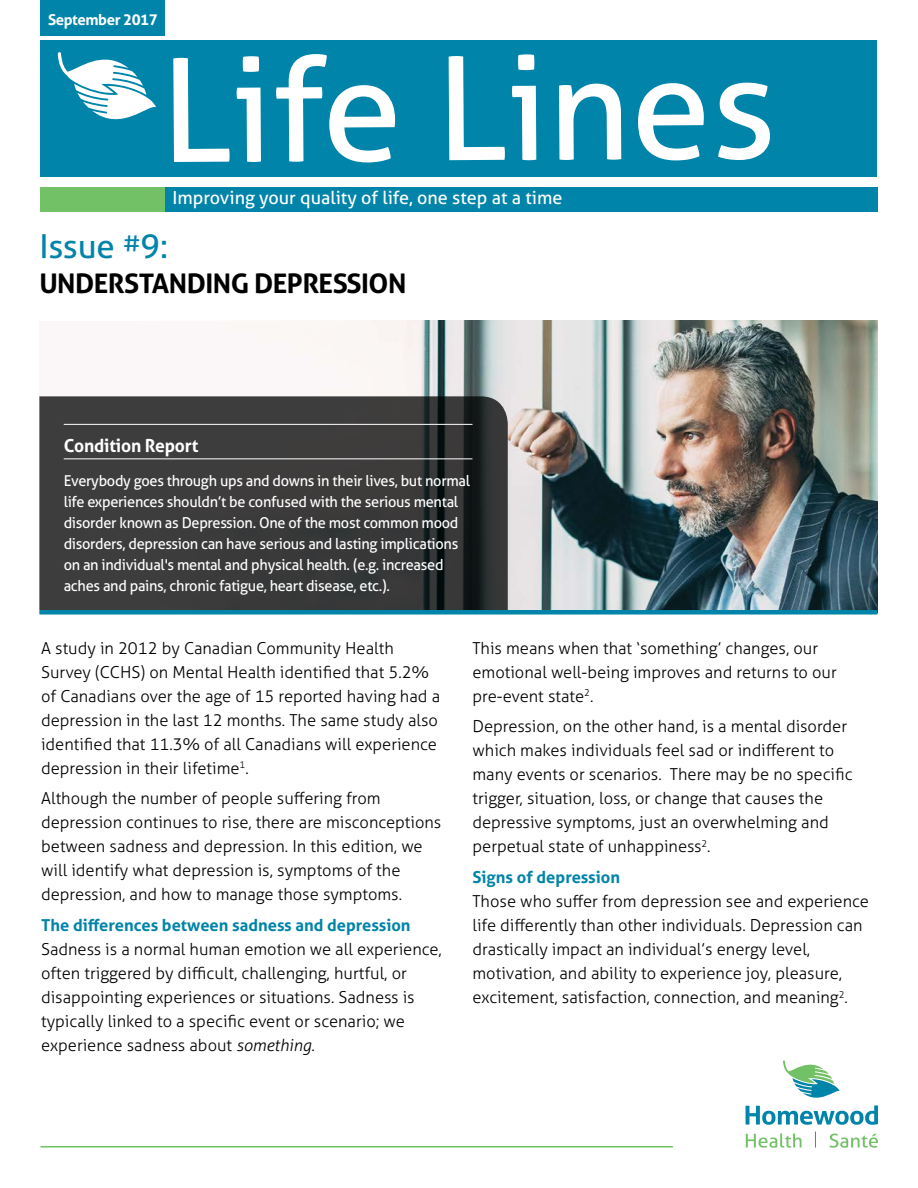
<style>
.page{position:relative;width:918px;height:1188px;background:#fff}
.page>*{position:absolute;margin:0;border:0;box-sizing:border-box;transform-origin:0 0}
.t1{font:144px "Aller";letter-spacing:-.01em;color:#fff}
.t2{font:33px "Aller";color:#0084a9}
.t3{font:700 27px "Aller";letter-spacing:-.02em;color:#000}
.t4{font:18px "Aller";color:#fff}
.t5{font:700 18px "Aller";letter-spacing:-.01em;color:#fff}
.t6{font:300 16.5px/24px "Aller";color:#000}
.t7{font:700 16.5px "Aller";color:#0084a9}
.t8{font:15px/21px "Aller";letter-spacing:-.02em;color:#fff}
.t9{font:700 15px "Aller";letter-spacing:-.03em;color:#fff}
.s1{font-style:italic}
</style>
<div class="page">
<div style="left:39px;top:321px;width:839px;height:291px;background:#fbf7f8"></div>
<img style="left:421px;top:321px;width:457px;height:289px">
<svg style="left:39px;top:396px;width:469px;height:214px;background:#39393a"></svg>
<hr style="left:64px;top:424px;width:408px;height:1px;background:#fff">
<hr style="left:64px;top:459px;width:408px;height:1px;background:#fff">
<div style="left:40px;top:40px;width:838px;height:137px;background:#0084a9"></div>
<div style="left:40px;top:187px;width:125px;height:25px;background:#73c167"></div>
<div style="left:40px;top:0;width:125px;height:35px;background:#0084a9"></div>
<div style="left:165px;top:187px;width:713px;height:25px;background:#0084a9"></div>
<svg style="left:58px;top:52px;width:98px;height:68px"></svg>
<hr style="left:40px;top:1146px;width:633px;height:2px;background:#73c167">
<svg style="left:746px;top:1060px;width:132px;height:65px"></svg>
<svg style="left:746px;top:1133px;width:56px;height:15px"></svg>
<svg style="left:830px;top:1134px;width:48px;height:14px"></svg>
<svg style="left:815px;top:1132px;width:1px;height:16px"></svg>
<div style="left:39px;top:610px;width:839px;height:5px;background:#0084a9"></div>
<p class="t9" style="left:48px;top:11px;width:111px">September 2017</p>
<h1 class="t1" style="left:161px;top:22px;width:618px">Life Lines</h1>
<p class="t4" style="left:172px;top:187px;width:391px">Improving your quality of life, one step at a time</p>
<h2 class="t2" style="left:39px;top:226px;width:130px">Issue <sup>#</sup>9:</h2>
<h3 class="t3" style="left:39px;top:266px;width:369px">UNDERSTANDING DEPRESSION</h3>
<p class="t5" style="left:64px;top:434px;width:136px">Condition Report</p>
<p class="t8" style="left:64px;top:470px;width:408px">Everybody goes through ups and downs in their lives, but normal life experiences shouldn’t be confused with the serious mental disorder known as Depression. One of the most common mood disorders, depression can have serious and lasting implications on an individual's mental and physical health. (e.g. increased aches and pains, chronic fatigue, heart disease, etc.).</p>
<p class="t6" style="left:41px;top:636px;width:400px">A study in 2012 by Canadian Community Health Survey (CCHS) on Mental Health identified that 5.2% of Canadians over the age of 15 reported having had a depression in the last 12 months. The same study also identified that 11.3% of all Canadians will experience depression in their lifetime<sup>1</sup>.</p>
<p class="t6" style="left:41px;top:787px;width:402px">Although the number of people suffering from depression continues to rise, there are misconceptions between sadness and depression. In this edition, we will identify what depression is, symptoms of the depression, and how to manage those symptoms.</p>
<p class="t7" style="left:41px;top:915px;width:371px">The differences between sadness and depression</p>
<p class="t6" style="left:41px;top:937px;width:402px">Sadness is a normal human emotion we all experience, often triggered by difficult, challenging, hurtful, or disappointing experiences or situations. Sadness is typically linked to a specific event or scenario; we experience sadness about <span class="s1">something</span>.</p>
<p class="t6" style="left:472px;top:636px;width:366px">This means when that ‘something’ changes, our emotional well-being improves and returns to our pre-event state<sup>2</sup>.</p>
<p class="t6" style="left:472px;top:715px;width:382px">Depression, on the other hand, is a mental disorder which makes individuals feel sad or indifferent to many events or scenarios. There may be no specific trigger, situation, loss, or change that causes the depressive symptoms, just an overwhelming and perpetual state of unhappiness<sup>2</sup>.</p>
<p class="t7" style="left:472px;top:867px;width:149px">Signs of depression</p>
<p class="t6" style="left:472px;top:889px;width:398px">Those who suffer from depression see and experience life differently than other individuals. Depression can drastically impact an individual’s energy level, motivation, and ability to experience joy, pleasure, excitement, satisfaction, connection, and meaning<sup>2</sup>.</p>
</div>
